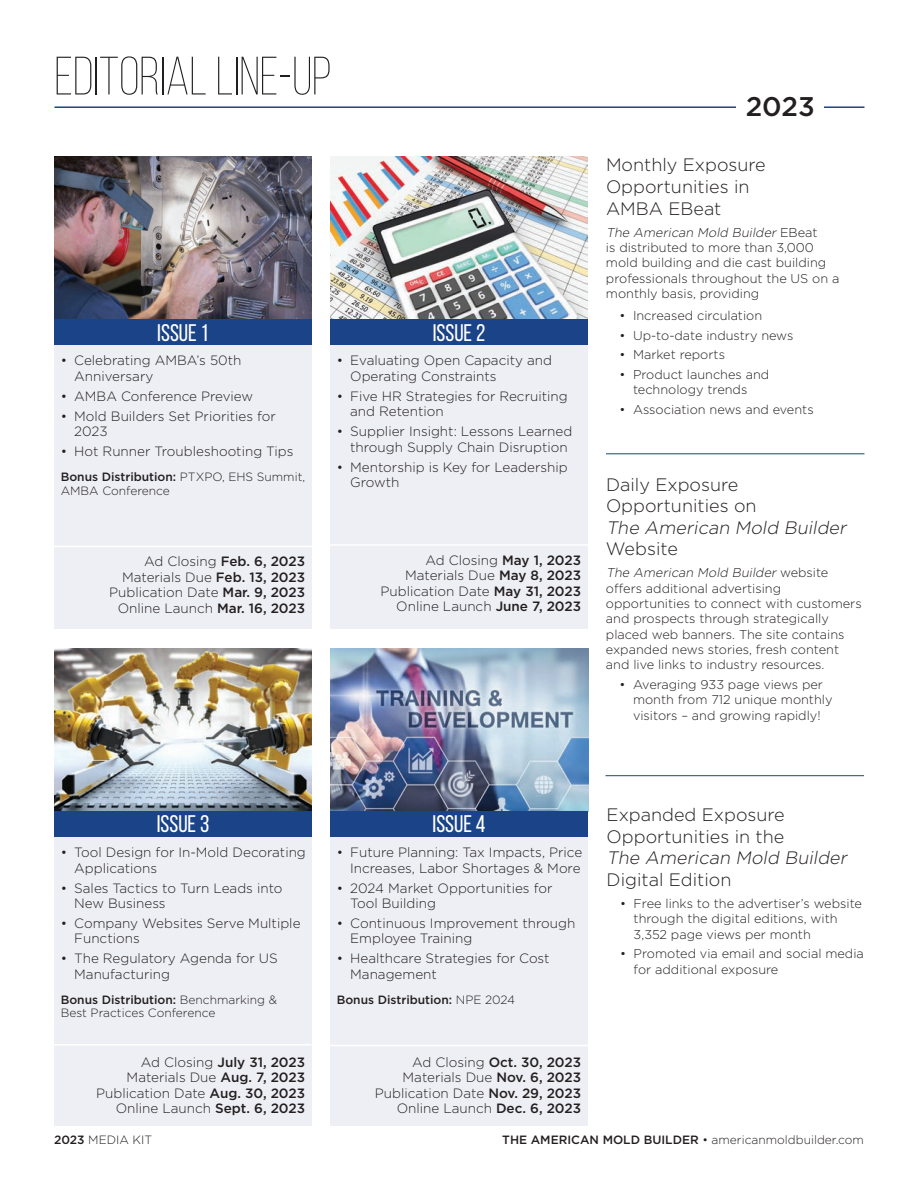
<style>
.page{position:relative;width:918px;height:1188px;background:#fff}
.page>*{position:absolute;margin:0;border:0;box-sizing:border-box;transform-origin:0 0}
.t1{font:300 54px "Bebas Neue";color:#231f20}
.t2{font:500 27px "Gotham";color:#231f20}
.t3{font:24px "Bebas Neue";color:#fff}
.t4{font:300 18px/21.6px "Gotham";color:#231f20}
.t5{font:italic 300 18px "Gotham";color:#231f20}
.t6{font:300 13.5px/15.6px "Gotham";color:#231f20}
.t7{font:300 12.75px/15.3px "Gotham";color:#231f20}
.t8{font:300 12px/13.8px "Gotham";color:#231f20}
.t9{font:500 12px "Gotham";color:#231f20}
.s1{font-weight:500}
.s2{font-style:italic}
.s3{font-weight:300}
</style>
<div class="page">
<img style="left:330px;top:649px;width:258px;height:162px">
<img style="left:54px;top:649px;width:258px;height:162px">
<img style="left:330px;top:157px;width:258px;height:163px">
<img style="left:54px;top:157px;width:258px;height:163px">
<div style="left:330px;top:811px;width:258px;height:314px;background:#eeeff5"></div>
<div style="left:54px;top:811px;width:258px;height:314px;background:#eeeff5"></div>
<div style="left:330px;top:320px;width:258px;height:309px;background:#eeeff5"></div>
<div style="left:54px;top:320px;width:258px;height:309px;background:#eeeff5"></div>
<div style="left:54px;top:320px;width:258px;height:25px;background:#1b4387"></div>
<div style="left:330px;top:320px;width:258px;height:25px;background:#1b4387"></div>
<div style="left:54px;top:811px;width:258px;height:26px;background:#1b4387"></div>
<div style="left:330px;top:811px;width:258px;height:26px;background:#1b4387"></div>
<hr style="left:54px;top:106px;width:810px;height:2px;background:#1b4387">
<div style="left:736px;top:94px;width:88px;height:26px;background:#fff"></div>
<hr style="left:54px;top:546px;width:258px;height:1px;background:#fff">
<hr style="left:330px;top:544px;width:258px;height:2px;background:#fff">
<hr style="left:53px;top:1044px;width:258px;height:2px;background:#fff">
<hr style="left:330px;top:1045px;width:258px;height:1px;background:#fff">
<hr style="left:606px;top:453px;width:258px;height:1px;background:#1b4387">
<hr style="left:606px;top:775px;width:258px;height:1px;background:#1b4387">
<h1 class="t1" style="left:54px;top:47px;width:279px">EDITORIAL LINE-UP</h1>
<h3 class="t3" style="left:157px;top:319px;width:53px">ISSUE 1</h3>
<h3 class="t3" style="left:433px;top:319px;width:54px">ISSUE 2</h3>
<p class="t6" style="left:74px;top:353px;width:169px;text-indent:-14px">• Celebrating AMBA’s 50th<br>Anniversary</p>
<p class="t6" style="left:61px;top:388px;width:194px">• AMBA Conference Preview</p>
<p class="t6" style="left:74px;top:408px;width:203px;text-indent:-14px">• Mold Builders Set Priorities for<br>2023</p>
<p class="t6" style="left:61px;top:443px;width:234px">• Hot Runner Troubleshooting Tips</p>
<p class="t8" style="left:61px;top:469px;width:246px"><span class="s1">Bonus Distribution:</span> PTXPO, EHS Summit,<br>AMBA Conference</p>
<p class="t6" style="left:350px;top:353px;width:203px;text-indent:-14px">• Evaluating Open Capacity and<br>Operating Constraints</p>
<p class="t6" style="left:350px;top:388px;width:219px;text-indent:-14px">• Five HR Strategies for Recruiting and Retention</p>
<p class="t6" style="left:350px;top:423px;width:224px;text-indent:-14px">• Supplier Insight: Lessons Learned through Supply Chain Disruption</p>
<p class="t6" style="left:350px;top:459px;width:219px;text-indent:-14px">• Mentorship is Key for Leadership<br>Growth</p>
<p class="t6" style="left:109px;top:553px;width:198px;text-align:right">Ad Closing <span class="s1">Feb. 6, 2023<br></span>Materials Due <span class="s1">Feb. 13, 2023<br></span>Publication Date <span class="s1">Mar. 9, 2023<br></span>Online Launch <span class="s1">Mar. 16, 2023</span></p>
<p class="t6" style="left:380px;top:552px;width:202px;text-align:right">Ad Closing <span class="s1">May 1, 2023<br></span>Materials Due <span class="s1">May 8, 2023<br></span>Publication Date <span class="s1">May 31, 2023<br></span>Online Launch <span class="s1">June 7, 2023</span></p>
<h2 class="t2" style="left:746px;top:89px;width:71px">2023</h2>
<h3 class="t4" style="left:606px;top:154px;width:161px">Monthly Exposure<br>Opportunities in<br>AMBA EBeat</h3>
<p class="t7" style="left:606px;top:224px;width:235px"><span class="s2">The American Mold Builder</span> E B e a t<br>is distributed to more than 3,000 mold building and die cast building professionals throughout the US on a monthly basis, providing</p>
<p class="t7" style="left:619px;top:307px;width:144px">• Increased circulation</p>
<p class="t7" style="left:619px;top:327px;width:175px">• Up-to-date industry news</p>
<p class="t7" style="left:619px;top:347px;width:107px">• Market reports</p>
<p class="t7" style="left:633px;top:366px;width:138px;text-indent:-14px">• Product launches and technology trends</p>
<p class="t7" style="left:619px;top:401px;width:196px">• Association news and events</p>
<h3 class="t4" style="left:606px;top:473px;width:152px">Daily Exposure<br>Opportunities on</h3>
<h3 class="t5" style="left:606px;top:516px;width:246px">The American Mold Builder</h3>
<h3 class="t4" style="left:606px;top:538px;width:73px">Website</h3>
<p class="t7" style="left:606px;top:565px;width:257px"><span class="s2">The American Mold Builder</span> w e b s i t e offers additional advertising opportunities to connect with customers and prospects through strategically placed web banners. The site contains expanded news stories, fresh content and live links to industry resources.</p>
<p class="t7" style="left:633px;top:676px;width:201px;text-indent:-14px">• Averaging 933 page views per month from 712 unique monthly visitors – and growing rapidly!</p>
<h3 class="t3" style="left:157px;top:811px;width:54px">ISSUE 3</h3>
<h3 class="t3" style="left:433px;top:811px;width:54px">ISSUE 4</h3>
<p class="t6" style="left:74px;top:844px;width:233px;text-indent:-14px">• Tool Design for In-Mold Decorating<br>Applications</p>
<p class="t6" style="left:74px;top:880px;width:210px;text-indent:-14px">• Sales Tactics to Turn Leads into<br>New Business</p>
<p class="t6" style="left:74px;top:915px;width:228px;text-indent:-14px">• Company Websites Serve Multiple<br>Functions</p>
<p class="t6" style="left:74px;top:950px;width:205px;text-indent:-14px">• The Regulatory Agenda for US<br>Manufacturing</p>
<p class="t8" style="left:61px;top:992px;width:218px"><span class="s1">Bonus Distribution:</span> Benchmarking &amp;<br>Best Practices Conference</p>
<p class="t6" style="left:337px;top:844px;width:247px;text-align:right">• Future Planning: Tax Impacts, Price<br>Increases, Labor Shortages &amp; More</p>
<p class="t6" style="left:350px;top:880px;width:204px;text-indent:-14px">• 2024 Market Opportunities for<br>Tool Building</p>
<p class="t6" style="left:350px;top:915px;width:227px;text-indent:-14px">• Continuous Improvement through<br>Employee Training</p>
<p class="t6" style="left:350px;top:950px;width:201px;text-indent:-14px">• Healthcare Strategies for Cost<br>Management</p>
<p class="t9" style="left:337px;top:992px;width:180px">Bonus Distribution: <span class="s3">NPE 2024</span></p>
<p class="t6" style="left:96px;top:1054px;width:211px;text-align:right">Ad Closing <span class="s1">July 31, 2023<br></span>Materials Due <span class="s1">Aug. 7, 2023<br></span>Publication Date <span class="s1">Aug. 30, 2023<br></span>Online Launch <span class="s1">Sept. 6, 2023</span></p>
<p class="t6" style="left:375px;top:1054px;width:208px;text-align:right">Ad Closing <span class="s1">Oct. 30, 2023<br></span>Materials Due <span class="s1">Nov. 6, 2023<br></span>Publication Date <span class="s1">Nov. 29, 2023<br></span>Online Launch <span class="s1">Dec. 6, 2023</span></p>
<h3 class="t4" style="left:607px;top:804px;width:180px">Expanded Exposure<br>Opportunities in the</h3>
<h3 class="t5" style="left:607px;top:847px;width:246px">The American Mold Builder</h3>
<h3 class="t4" style="left:607px;top:868px;width:126px">Digital Edition</h3>
<p class="t7" style="left:634px;top:896px;width:230px;text-indent:-14px">• Free links to the advertiser’s website through the digital editions, with<br>3,352 page views per month</p>
<p class="t7" style="left:634px;top:946px;width:232px;text-indent:-14px">• Promoted via email and social media for additional exposure</p>
<p class="t8" style="left:54px;top:1132px;width:100px"><span class="s1">2023</span> MEDIA KIT</p>
<p class="t8" style="left:502px;top:1132px;width:363px"><span class="s1">THE AMERICAN MOLD BUILDER</span> • americanmoldbuilder.com</p>
</div>
